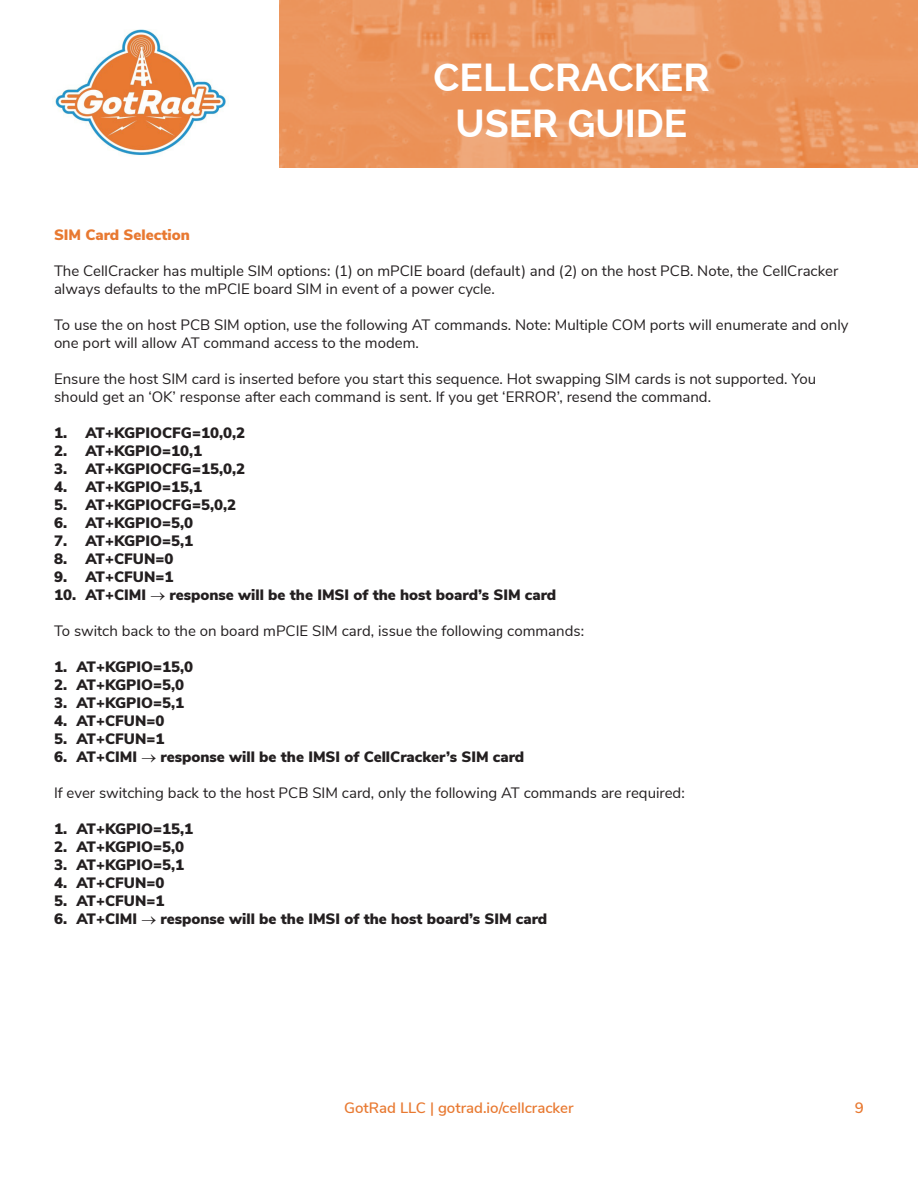
<style>
.page{position:relative;width:918px;height:1188px;background:#fff}
.page>*{position:absolute;margin:0;border:0;box-sizing:border-box;transform-origin:0 0}
.t1{font:700 39px/46.8px "Raleway";color:#fff;text-align:center}
.body{font:15px/18px "Nunito Sans";color:#231f20}
.nl{font:900 15px "Nunito Sans";color:#231f20}
.t2{font:600 15px "Nunito Sans";color:#e87931}
.t3{font:900 15px "Nunito Sans";color:#e87931}
</style>
<div class="page">
<svg style="left:279px;top:0;width:639px;height:168px;background:#eb965f"></svg>
<img style="left:55px;top:29px;width:171px;height:127px">
<h1 class="t1" style="left:433px;top:54px;width:278px">CELLCRACKER<br>USER GUIDE</h1>
<p class="t3" style="left:54px;top:224px;width:137px">SIM Card Selection</p>
<p class="body" style="left:54px;top:261px;width:786px">The CellCracker has multiple SIM options: (1) on mPCIE board (default) and (2) on the host PCB. Note, the CellCracker always defaults to the mPCIE board SIM in event of a power cycle.</p>
<p class="body" style="left:54px;top:315px;width:796px">To use the on host PCB SIM option, use the following AT commands. Note: Multiple COM ports will enumerate and only one port will allow AT command access to the modem.</p>
<p class="body" style="left:54px;top:369px;width:764px">Ensure the host SIM card is inserted before you start this sequence. Hot swapping SIM cards is not supported. You should get an ‘OK’ response after each command is sent. If you get ‘ERROR’, resend the command.</p>
<p class="nl" style="left:54px;top:422px;width:193px">1. AT+KGPIOCFG=10,0,2</p>
<p class="nl" style="left:54px;top:440px;width:150px">2. AT+KGPIO=10,1</p>
<p class="nl" style="left:54px;top:458px;width:193px">3. AT+KGPIOCFG=15,0,2</p>
<p class="nl" style="left:54px;top:476px;width:150px">4. AT+KGPIO=15,1</p>
<p class="nl" style="left:54px;top:494px;width:184px">5. AT+KGPIOCFG=5,0,2</p>
<p class="nl" style="left:54px;top:512px;width:141px">6. AT+KGPIO=5,0</p>
<p class="nl" style="left:54px;top:530px;width:141px">7. AT+KGPIO=5,1</p>
<p class="nl" style="left:54px;top:548px;width:121px">8. AT+CFUN=0</p>
<p class="nl" style="left:54px;top:566px;width:121px">9. AT+CFUN=1</p>
<p class="nl" style="left:54px;top:584px;width:504px">10. AT+CIMI → response will be the IMSI of the host board’s SIM card</p>
<p class="body" style="left:54px;top:621px;width:532px">To switch back to the on board mPCIE SIM card, issue the following commands:</p>
<p class="nl" style="left:54px;top:656px;width:141px">1. AT+KGPIO=15,0</p>
<p class="nl" style="left:54px;top:674px;width:132px">2. AT+KGPIO=5,0</p>
<p class="nl" style="left:54px;top:692px;width:132px">3. AT+KGPIO=5,1</p>
<p class="nl" style="left:54px;top:710px;width:112px">4. AT+CFUN=0</p>
<p class="nl" style="left:54px;top:728px;width:112px">5. AT+CFUN=1</p>
<p class="nl" style="left:54px;top:746px;width:472px">6. AT+CIMI → response will be the IMSI of CellCracker’s SIM card</p>
<p class="body" style="left:54px;top:783px;width:632px">If ever switching back to the host PCB SIM card, only the following AT commands are required:</p>
<p class="nl" style="left:54px;top:818px;width:141px">1. AT+KGPIO=15,1</p>
<p class="nl" style="left:54px;top:836px;width:132px">2. AT+KGPIO=5,0</p>
<p class="nl" style="left:54px;top:854px;width:132px">3. AT+KGPIO=5,1</p>
<p class="nl" style="left:54px;top:872px;width:112px">4. AT+CFUN=0</p>
<p class="nl" style="left:54px;top:890px;width:112px">5. AT+CFUN=1</p>
<p class="nl" style="left:54px;top:908px;width:495px">6. AT+CIMI → response will be the IMSI of the host board’s SIM card</p>
<p class="t2" style="left:344px;top:1097px;width:231px">GotRad LLC | gotrad.io/cellcracker</p>
<p class="t2" style="left:855px;top:1097px;width:10px">9</p>
</div>
